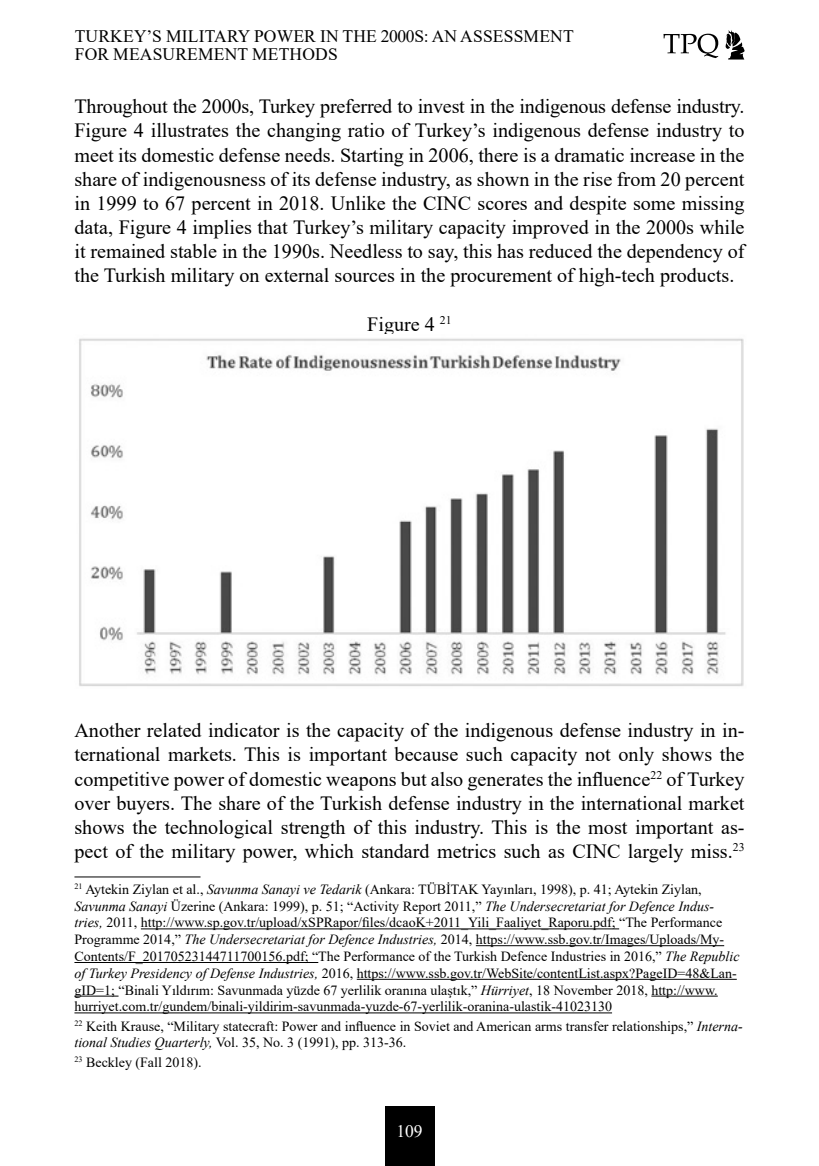
<style>
.page{position:relative;width:819px;height:1166px;background:#fff}
.page>*{position:absolute;margin:0;border:0;box-sizing:border-box;transform-origin:0 0}
.t1{font:20.12px/24.2px "Times New Roman";color:#000;text-align:justify}
.t2{font:17.5px/17.5px "Times New Roman";letter-spacing:.01em;color:#000}
.t3{font:17.5px "Times New Roman";color:#fff}
.t4{font:14px/16.8px "Times New Roman";color:#000}
.s1{font-style:italic}
</style>
<div class="page">
<div style="left:384px;top:1106px;width:50px;height:60px;background:#000"></div>
<svg style="left:725px;top:30px;width:19px;height:30px"></svg>
<svg style="left:663px;top:34px;width:55px;height:24px"></svg>
<img style="left:79px;top:338px;width:665px;height:348px">
<hr style="left:74px;top:876px;width:126px;height:1px;background:#000">
<hr style="left:141px;top:928px;width:478px;height:1px;background:#000">
<hr style="left:476px;top:945px;width:248px;height:1px;background:#000">
<hr style="left:74px;top:962px;width:244px;height:1px;background:#000">
<hr style="left:357px;top:979px;width:379px;height:1px;background:#000">
<hr style="left:74px;top:996px;width:44px;height:1px;background:#000">
<hr style="left:651px;top:996px;width:66px;height:1px;background:#000">
<hr style="left:74px;top:1012px;width:538px;height:1px;background:#000">
<p class="t2" style="left:75px;top:27px;width:500px">TURKEY’S MILITARY POWER IN THE 2000S: AN ASSESSMENT<br>FOR MEASUREMENT METHODS</p>
<p class="t1" style="left:74px;top:94px;width:671px">Throughout the 2000s, Turkey preferred to invest in the indigenous defense industry.<br>Figure 4 illustrates the changing ratio of Turkey’s indigenous defense industry to meet its domestic defense needs. Starting in 2006, there is a dramatic increase in the share of indigenousness of its defense industry, as shown in the rise from 20 percent in 1999 to 67 percent in 2018. Unlike the CINC scores and despite some missing data, Figure 4 implies that Turkey’s military capacity improved in the 2000s while it remained stable in the 1990s. Needless to say, this has reduced the dependency of the Turkish military on external sources in the procurement of high-tech products.</p>
<p class="t1" style="left:367px;top:311px;width:86px">Figure 4 <sup>21</sup></p>
<p class="t1" style="left:74px;top:718px;width:671px">Another related indicator is the capacity of the indigenous defense industry in in&shy;ternational markets. This is important because such capacity not only shows the competitive power of domestic weapons but also generates the influence<sup>22</sup> of Turkey over buyers. The share of the Turkish defense industry in the international market shows the technological strength of this industry. This is the most important as&shy;pect of the military power, which standard metrics such as CINC largely miss.<sup>23</sup></p>
<p class="t4" style="left:74px;top:880px;width:666px"><sup>21</sup> Aytekin Ziylan et al., <span class="s1">Savunma Sanayi ve Tedarik</span> (Ankara: TÜBİTAK Yayınları, 1998), p. 41; Aytekin Ziylan, <span class="s1">Savunma Sanayi</span> Üzerine (Ankara: 1999), p. 51; “Activity Report 2011,” <span class="s1">The Undersecretariat for Defence Indus&shy;tries,</span> 2011, http://www.sp.gov.tr/upload/xSPRapor/files/dcaoK+2011_Yili_Faaliyet_Raporu.pdf; “The Performance Programme 2014,” <span class="s1">The Undersecretariat for Defence Industries,</span> 2014, https://www.ssb.gov.tr/Images/Uploads/My-Contents/F_20170523144711700156.pdf; “The Performance of the Turkish Defence Industries in 2016,” <span class="s1">The Republic of Turkey Presidency of Defense Industries,</span> 2016, https://www.ssb.gov.tr/WebSite/contentList.aspx?PageID=48&amp;Lan&shy;gID=1; “Binali Yıldırım: Savunmada yüzde 67 yerlilik oranına ulaştık,” <span class="s1">Hürriyet</span>, 18 November 2018, http://www. hurriyet.com.tr/gundem/binali-yildirim-savunmada-yuzde-67-yerlilik-oranina-ulastik-41023130</p>
<p class="t4" style="left:74px;top:1017px;width:669px"><sup>22</sup> Keith Krause, “Military statecraft: Power and influence in Soviet and American arms transfer relationships,” <span class="s1">Interna&shy;tional Studies Quarterly,</span> Vol. 35, No. 3 (1991), pp. 313-36.</p>
<p class="t4" style="left:74px;top:1053px;width:129px"><sup>23</sup> Beckley (Fall 2018).</p>
<p class="t3" style="left:396px;top:1119px;width:28px">109</p>
</div>
